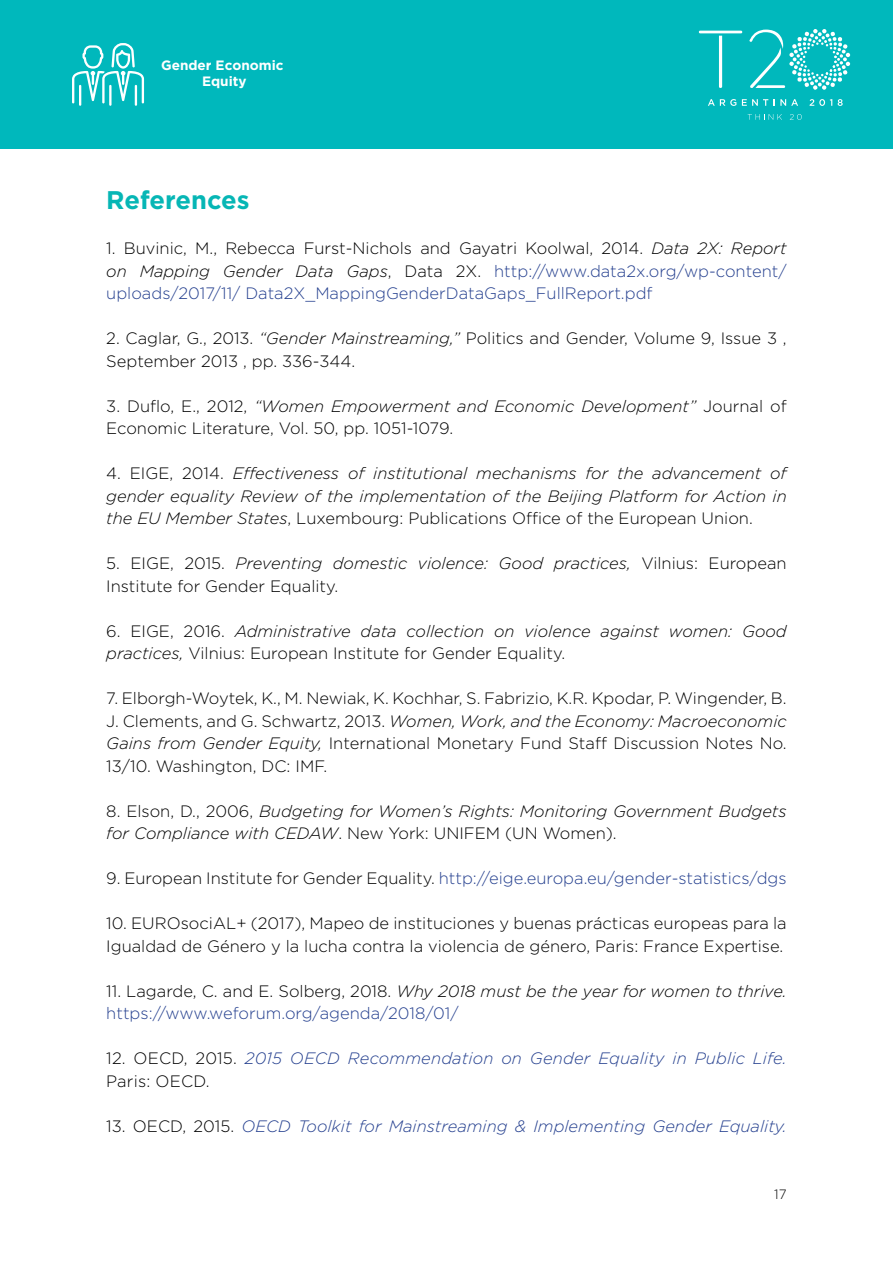
<style>
.page{position:relative;width:893px;height:1263px;background:#fff}
.page>*{position:absolute;margin:0;border:0;box-sizing:border-box;transform-origin:0 0}
.t1{font:700 25.5px "Gotham HTF";color:#06b6b5}
.t2{font:300 16.5px/22.5px "Gotham";color:#000}
.t3{font:italic 300 16.5px/22.5px "Gotham";color:#000}
.t4{font:300 16.5px/22.5px "Gotham";color:#25408f;text-align:justify}
.t5{font:italic 300 16.5px/22.5px "Gotham";color:#25408f}
.t6{font:700 13.5px/16.2px "Gotham";color:#fff;text-align:center}
.t7{font:300 13.5px "Gotham";color:#000}
.s1{color:#000}
.s2{font-style:italic;color:#000}
.s3{font-style:italic}
.s4{font-style:normal}
.s5{font-style:normal;color:#000}
</style>
<div class="page">
<div style="left:0;top:0;width:893px;height:149px;background:#00b8bc"></div>
<svg style="left:749px;top:29px;width:101px;height:61px"></svg>
<svg style="left:708px;top:99px;width:28px;height:7px"></svg>
<svg style="left:742px;top:99px;width:26px;height:7px"></svg>
<svg style="left:774px;top:99px;width:24px;height:7px"></svg>
<svg style="left:810px;top:99px;width:22px;height:7px"></svg>
<svg style="left:838px;top:99px;width:5px;height:7px"></svg>
<svg style="left:699px;top:31px;width:43px;height:57px"></svg>
<svg style="left:748px;top:114px;width:34px;height:6px"></svg>
<svg style="left:790px;top:114px;width:12px;height:6px"></svg>
<hr style="left:79px;top:85px;width:2px;height:21px;background:#fff">
<hr style="left:109px;top:85px;width:3px;height:21px;background:#fff">
<hr style="left:135px;top:85px;width:2px;height:21px;background:#fff">
<svg style="left:72px;top:43px;width:72px;height:60px"></svg>
<p class="t6" style="left:161px;top:57px;width:124px">Gender Economic<br>Equity</p>
<h1 class="t1" style="left:106px;top:185px;width:145px">References</h1>
<p class="t4" style="left:106px;top:237px;width:682px"><span class="s1">1. Buvinic, M., Rebecca Furst-Nichols and Gayatri Koolwal, 2014.</span> <span class="s2">Data 2X: Report on Mapping Gender Data Gaps</span><span class="s1">, Data 2X.</span> http://www.data2x.org/wp-content/ uploads/2017/11/ Data2X_MappingGenderDataGaps_FullReport.pdf</p>
<p class="t2" style="left:106px;top:327px;width:682px">2. Caglar, G., 2013. <span class="s3">“Gender Mainstreaming,”</span> Politics and Gender, Volume 9, Issue 3 ,<br>September 2013 , pp. 336-344.</p>
<p class="t2" style="left:106px;top:394px;width:682px">3. Duflo, E., 2012, <span class="s3">“Women Empowerment and Economic Development”</span> Journal of<br>Economic Literature, Vol. 50, pp. 1051-1079.</p>
<p class="t3" style="left:106px;top:462px;width:682px;text-align:justify"><span class="s4">4. EIGE, 2014.</span> Effectiveness of institutional mechanisms for the advancement of gender equality Review of the implementation of the Beijing Platform for Action in the EU Member States<span class="s4">, Luxembourg: Publications Office of the European Union.</span></p>
<p class="t2" style="left:106px;top:552px;width:682px">5. EIGE, 2015. <span class="s3">Preventing domestic violence: Good practices,</span> Vilnius: European<br>Institute for Gender Equality.</p>
<p class="t3" style="left:106px;top:619px;width:682px"><span class="s4">6. EIGE, 2016.</span> Administrative data collection on violence against women: Good practices, <span class="s4">Vilnius: European Institute for Gender Equality.</span></p>
<p class="t2" style="left:106px;top:687px;width:682px;text-align:justify">7. Elborgh-Woytek, K., M. Newiak, K. Kochhar, S. Fabrizio, K.R. Kpodar, P. Wingender, B.<br>J. Clements, and G. Schwartz, 2013. <span class="s3">Women, Work, and the Economy: Macroeconomic Gains from Gender Equity,</span> International Monetary Fund Staff Discussion Notes No.<br>13/10. Washington, DC: IMF.</p>
<p class="t3" style="left:106px;top:799px;width:682px"><span class="s4">8. Elson, D., 2006,</span> Budgeting for Women’s Rights: Monitoring Government Budgets for Compliance with CEDAW<span class="s4">. New York: UNIFEM (UN Women).</span></p>
<p class="t4" style="left:106px;top:867px;width:682px"><span class="s1">9. European Institute for Gender Equality.</span> http://eige.europa.eu/gender-statistics/dgs</p>
<p class="t2" style="left:106px;top:912px;width:682px">10. EUROsociAL+ (2017), Mapeo de instituciones y buenas prácticas europeas para la<br>Igualdad de Género y la lucha contra la violencia de género, Paris: France Expertise.</p>
<p class="t4" style="left:106px;top:979px;width:682px"><span class="s1">11. Lagarde, C. and E. Solberg, 2018.</span> <span class="s2">Why 2018 must be the year for women to thrive. </span>https://www.weforum.org/agenda/2018/01/</p>
<p class="t5" style="left:106px;top:1047px;width:682px"><span class="s5">12. OECD, 2015.</span> 2015 OECD Recommendation on Gender Equality in Public Life.<br><span class="s5">Paris: OECD.</span></p>
<p class="t5" style="left:106px;top:1114px;width:682px"><span class="s5">13. OECD, 2015.</span> OECD Toolkit for Mainstreaming &amp; Implementing Gender Equality.</p>
<p class="t7" style="left:774px;top:1186px;width:14px">17</p>
</div>
